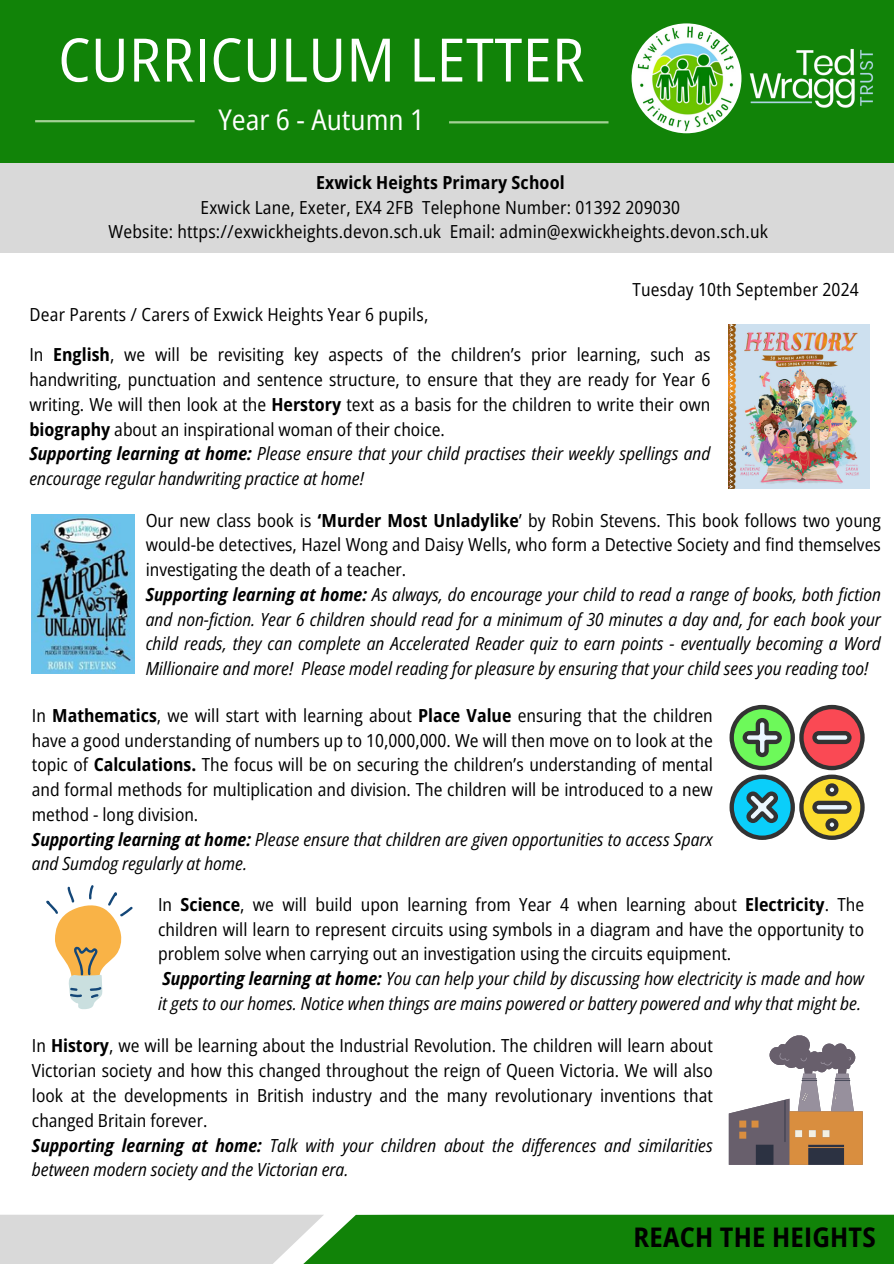
<style>
.page{position:relative;width:894px;height:1264px;background:#fff}
.page>*{position:absolute;margin:0;border:0;box-sizing:border-box;transform-origin:0 0}
.t1{font:semi-condensed 60px "Open Sans";letter-spacing:.01em;color:#fff}
.t2{font:semi-condensed 28.5px "Open Sans";color:#fff}
.t3{font:700 semi-condensed 27px "Open Sans";letter-spacing:.01em;color:#000}
.t4{font:semi-condensed 18px/24.8px "Open Sans";color:#000;text-align:justify}
.t5{font:italic semi-condensed 18px/24.8px "Open Sans";color:#000}
.t6{font:700 semi-condensed 18px "Open Sans";letter-spacing:.01em;color:#000}
.s1{font-weight:700}
</style>
<div class="page">
<div style="left:0;top:90px;width:893px;height:163px;background:#d9d9d9"></div>
<div style="left:0;top:0;width:893px;height:163px;background:#118308"></div>
<img style="left:631px;top:23px;width:110px;height:110px;border-radius:50%">
<img style="left:749px;top:48px;width:125px;height:60px">
<div style="left:213px;top:1214px;width:680px;height:49px;background:#118308"></div>
<div style="left:0;top:1214px;width:324px;height:49px;background:#d9d9d9"></div>
<hr style="left:35px;top:120px;width:159px;height:2px;background:#a3d195">
<hr style="left:449px;top:121px;width:159px;height:2px;background:#a3d195">
<img style="left:728px;top:324px;width:141px;height:165px">
<img style="left:32px;top:515px;width:102px;height:158px">
<svg style="left:46px;top:885px;width:87px;height:124px"></svg>
<svg style="left:728px;top:1035px;width:134px;height:129px"></svg>
<svg style="left:729px;top:705px;width:135px;height:135px"></svg>
<p class="t1" style="left:58px;top:17px;width:527px">CURRICULUM LETTER</p>
<p class="t2" style="left:218px;top:99px;width:207px">Year 6 - Autumn 1</p>
<p class="t6" style="left:316px;top:169px;width:250px">Exwick Heights Primary School</p>
<p class="t4" style="left:200px;top:194px;width:481px">Exwick Lane, Exeter, EX4 2FB Telephone Number: 01392 209030</p>
<p class="t4" style="left:109px;top:219px;width:660px">Website: https://exwickheights.devon.sch.uk Email: admin@exwickheights.devon.sch.uk</p>
<p class="t4" style="left:632px;top:277px;width:228px">Tuesday 10th September 2024</p>
<p class="t4" style="left:30px;top:301px;width:400px">Dear Parents / Carers of Exwick Heights Year 6 pupils,</p>
<p class="t4" style="left:29px;top:342px;width:682px">In <span class="s1">English</span>, we will be revisiting key aspects of the children’s prior learning, such as handwriting, punctuation and sentence structure, to ensure that they are ready for Year 6 writing. We will then look at the <span class="s1">Herstory</span> text as a basis for the children to write their own <span class="s1">biography</span> about an inspirational woman of their choice.</p>
<p class="t5" style="left:29px;top:441px;width:682px"><span class="s1">Supporting learning at home:</span> Please ensure that your child practises their weekly spellings and encourage regular handwriting practice at home!</p>
<p class="t4" style="left:146px;top:507px;width:736px">Our new class book is <span class="s1">‘Murder Most Unladylike</span>’ by Robin Stevens. This book follows two young would-be detectives, Hazel Wong and Daisy Wells, who form a Detective Society and find themselves investigating the death of a teacher.</p>
<p class="t5" style="left:146px;top:581px;width:736px;text-align:justify"><span class="s1">Supporting learning at home:</span> As always, do encourage your child to read a range of books, both fiction and non-fiction. Year 6 children should read for a minimum of 30 minutes a day and, for each book your child reads, they can complete an Accelerated Reader quiz to earn points - eventually becoming a Word Millionaire and more! Please model reading for pleasure by ensuring that your child sees you reading too!</p>
<p class="t4" style="left:32px;top:702px;width:682px">In <span class="s1">Mathematics</span>, we will start with learning about <span class="s1">Place Value</span> ensuring that the children have a good understanding of numbers up to 10,000,000. We will then move on to look at the topic of <span class="s1">Calculations.</span> The focus will be on securing the children’s understanding of mental and formal methods for multiplication and division. The children will be introduced to a new method - long division.</p>
<p class="t5" style="left:32px;top:826px;width:682px"><span class="s1">Supporting learning at home:</span> Please ensure that children are given opportunities to access Sparx and Sumdog regularly at home.</p>
<p class="t4" style="left:158px;top:891px;width:707px">In <span class="s1">Science</span>, we will build upon learning from Year 4 when learning about <span class="s1">Electricity</span>. The children will learn to represent circuits using symbols in a diagram and have the opportunity to problem solve when carrying out an investigation using the circuits equipment.</p>
<p class="t5" style="left:158px;top:965px;width:707px"><span class="s1">Supporting learning at home:</span> You can help your child by discussing how electricity is made and how it gets to our homes. Notice when things are mains powered or battery powered and why that might be.</p>
<p class="t4" style="left:32px;top:1033px;width:682px">In <span class="s1">History</span>, we will be learning about the Industrial Revolution. The children will learn about Victorian society and how this changed throughout the reign of Queen Victoria. We will also look at the developments in British industry and the many revolutionary inventions that changed Britain forever.</p>
<p class="t5" style="left:32px;top:1132px;width:682px"><span class="s1">Supporting learning at home:</span> Talk with your children about the differences and similarities between modern society and the Victorian era.</p>
<p class="t3" style="left:633px;top:1218px;width:244px">REACH THE HEIGHTS</p>
</div>
